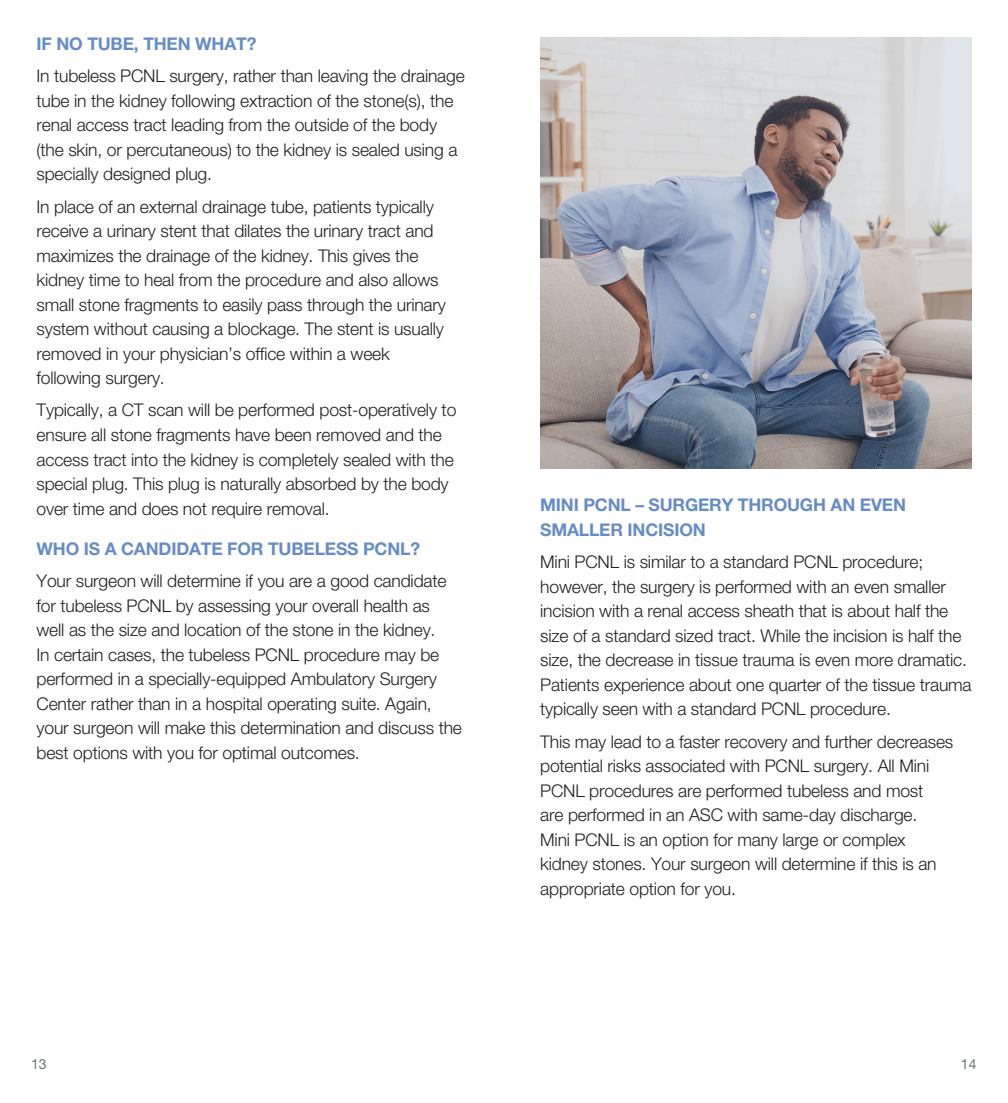
<style>
.page{position:relative;width:1008px;height:1103px;background:#fff}
.page>*{position:absolute;margin:0;border:0;box-sizing:border-box;transform-origin:0 0}
.body{font:300 17.5px/24.5px "Helvetica Neue LT Pro";letter-spacing:-.01em;color:#231f20}
.body-2{font:700 17.5px/24.5px "Helvetica Neue LT Pro";letter-spacing:-.01em;color:#668cc8}
.t1{font:14px "Helvetica Neue LT Pro";color:#687379}
</style>
<div class="page">
<svg style="left:540px;top:37px;width:432px;height:431px;background:#aaabb2"></svg>
<p class="body-2" style="left:37px;top:31px;width:221px">IF NO TUBE, THEN WHAT?</p>
<p class="body" style="left:37px;top:63px;width:430px">In tubeless PCNL surgery, rather than leaving the drainage tube in the kidney following extraction of the stone(s), the renal access tract leading from the outside of the body (the skin, or percutaneous) to the kidney is sealed using a specially designed plug.</p>
<p class="body" style="left:37px;top:194px;width:411px">In place of an external drainage tube, patients typically receive a urinary stent that dilates the urinary tract and maximizes the drainage of the kidney. This gives the kidney time to heal from the procedure and also allows small stone fragments to easily pass through the urinary system without causing a blockage. The stent is usually removed in your physician’s office within a week following surgery.</p>
<p class="body" style="left:37px;top:397px;width:421px">Typically, a CT scan will be performed post-operatively to ensure all stone fragments have been removed and the access tract into the kidney is completely sealed with the special plug. This plug is naturally absorbed by the body over time and does not require removal.</p>
<p class="body-2" style="left:37px;top:536px;width:385px">WHO IS A CANDIDATE FOR TUBELESS PCNL?</p>
<p class="body" style="left:37px;top:568px;width:427px">Your surgeon will determine if you are a good candidate for tubeless PCNL by assessing your overall health as well as the size and location of the stone in the kidney.<br>In certain cases, the tubeless PCNL procedure may be performed in a specially-equipped Ambulatory Surgery Center rather than in a hospital operating suite. Again, your surgeon will make this determination and discuss the best options with you for optimal outcomes.</p>
<p class="body-2" style="left:540px;top:492px;width:367px">MINI PCNL – SURGERY THROUGH AN EVEN<br>SMALLER INCISION</p>
<p class="body" style="left:540px;top:549px;width:433px">Mini PCNL is similar to a standard PCNL procedure; however, the surgery is performed with an even smaller incision with a renal access sheath that is about half the size of a standard sized tract. While the incision is half the size, the decrease in tissue trauma is even more dramatic.<br>Patients experience about one quarter of the tissue trauma typically seen with a standard PCNL procedure.</p>
<p class="body" style="left:540px;top:729px;width:415px">This may lead to a faster recovery and further decreases potential risks associated with PCNL surgery. All Mini PCNL procedures are performed tubeless and most<br>are performed in an ASC with same-day discharge.<br>Mini PCNL is an option for many large or complex kidney stones. Your surgeon will determine if this is an appropriate option for you.</p>
<p class="t1" style="left:31px;top:1055px;width:17px">13</p>
<p class="t1" style="left:961px;top:1056px;width:17px">14</p>
</div>
